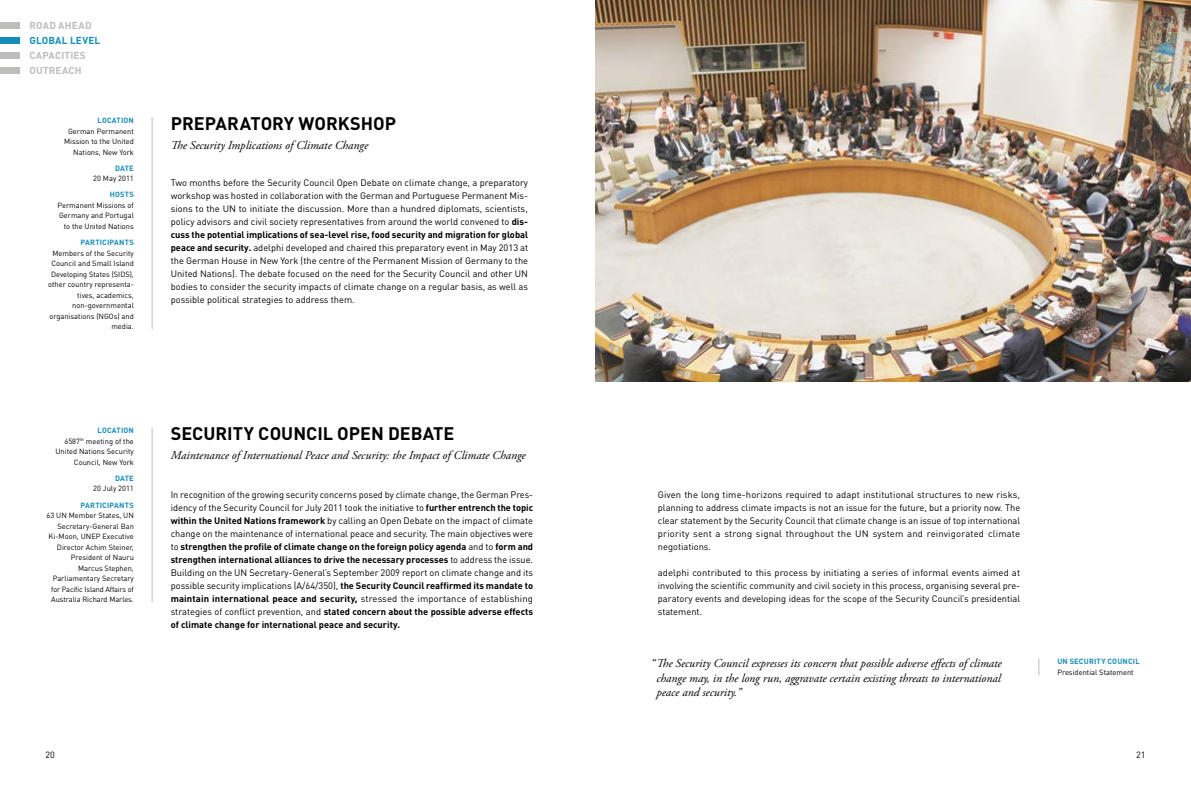
<style>
.page{position:relative;width:1191px;height:794px;background:#fff}
.page>*{position:absolute;margin:0;border:0;box-sizing:border-box;transform-origin:0 0}
.t1{font:700 18px "DIN Pro";color:#000}
.t2{font:italic 12px/14.4px "Adobe Garamond Pro";color:#000;text-align:justify}
.t3{font:700 10px/14.9px "DIN Pro";letter-spacing:.015em;color:#bebdbc}
.t4{font:700 10px "DIN Pro";letter-spacing:.015em;color:#158dba}
.t5{font:9.3px/13px "DIN Pro";color:#000;text-align:justify}
.t6{font:9px "DIN Pro";color:#000}
.t7{font:7.5px/10.5px "DIN Pro";color:#000;text-align:right}
.t8{font:700 7.5px "DIN Pro";letter-spacing:.02em;color:#158dba}
.s1{font-weight:700}
</style>
<div class="page">
<hr style="left:152px;top:117px;width:1px;height:212px;background:#bebdbc">
<hr style="left:152px;top:427px;width:1px;height:175px;background:#bebdbc">
<img style="left:595px;top:0;width:596px;height:381px">
<svg style="left:1038px;top:658px;width:1px;height:17px"></svg>
<div style="left:0;top:22px;width:20px;height:7px;background:#bebdbc"></div>
<div style="left:0;top:37px;width:20px;height:7px;background:#158dba"></div>
<div style="left:0;top:52px;width:20px;height:7px;background:#bebdbc"></div>
<div style="left:0;top:67px;width:20px;height:7px;background:#bebdbc"></div>
<p class="t3" style="left:30px;top:18px;width:64px">ROAD AHEAD</p>
<p class="t4" style="left:30px;top:34px;width:72px">GLOBAL LEVEL</p>
<p class="t3" style="left:30px;top:47px;width:58px">CAPACITIES<br>OUTREACH</p>
<p class="t8" style="left:98px;top:115px;width:10px">Location</p>
<p class="t7" style="left:64px;top:125px;width:71px">German Permanent<br>Mission to the United<br>Nations, New York</p>
<p class="t8" style="left:115px;top:163px;width:11px">Date</p>
<p class="t7" style="left:93px;top:173px;width:42px">20 May 2011</p>
<p class="t8" style="left:110px;top:190px;width:11px">Hosts</p>
<p class="t7" style="left:57px;top:200px;width:78px">Permanent Missions of<br>Germany and Portugal to the United Nations</p>
<p class="t8" style="left:80px;top:237px;width:11px">Participants</p>
<p class="t7" style="left:48px;top:247px;width:87px">Members of the Security<br>Council and Small Island<br>Developing States (SIDS), other country representa&shy;tives, academics, non-governmental organisations (NGOs) and media.</p>
<h1 class="t1" style="left:171px;top:111px;width:13px">preparatory</h1>
<h1 class="t1" style="left:298px;top:111px;width:29px">Worksho</h1>
<h1 class="t1" style="left:385px;top:111px;width:13px">P</h1>
<p class="t2" style="left:171px;top:138px;width:199px">The Security Implications of Climate Change</p>
<p class="t5" style="left:171px;top:176px;width:359px">Two months before the Security Council Open Debate on climate change, a preparatory workshop was hosted in collaboration with the German and Portuguese Permanent Mis&shy;sions to the UN to initiate the discussion. More than a hundred diplomats, scientists, policy advisors and civil society representatives from around the world convened to <span class="s1">dis&shy;cuss the potential implications of sea-level rise, food security and migration for global peace and security.</span> adelphi developed and chaired this preparatory event in May 2013 at the German House in New York (the centre of the Permanent Mission of Germany to the United Nations). The debate focused on the need for the Security Council and other UN bodies to consider the security impacts of climate change on a regular basis, as well as possible political strategies to address them.</p>
<p class="t8" style="left:98px;top:425px;width:10px">Location</p>
<p class="t7" style="left:64px;top:435px;width:71px">6587<sup>th</sup> meeting of the</p>
<p class="t7" style="left:55px;top:446px;width:80px">United Nations Security</p>
<p class="t7" style="left:74px;top:456px;width:61px">Council, New York</p>
<p class="t8" style="left:115px;top:473px;width:11px">Date</p>
<p class="t7" style="left:93px;top:483px;width:42px">20 July 2011</p>
<p class="t8" style="left:80px;top:500px;width:11px">Participants</p>
<p class="t7" style="left:47px;top:510px;width:89px">63 UN Member States, UN<br>Secretary-General Ban<br>Ki-Moon, UNEP Executive<br>Director Achim Steiner,<br>President of Nauru<br>Marcus Stephen,<br>Parliamentary Secretary for Pacific Island Affairs of<br>Australia Richard Marles.</p>
<h1 class="t1" style="left:171px;top:421px;width:22px">Security</h1>
<h1 class="t1" style="left:258px;top:421px;width:23px">Council</h1>
<h1 class="t1" style="left:337px;top:421px;width:24px">Open</h1>
<h1 class="t1" style="left:388px;top:421px;width:68px">DebatE</h1>
<p class="t2" style="left:171px;top:448px;width:356px">Maintenance of International Peace and Security: the Impact of Climate Change</p>
<p class="t5" style="left:171px;top:488px;width:364px">In recognition of the growing security concerns posed by climate change, the German Pres&shy;idency of the Security Council for July 2011 took the initiative to <span class="s1">further entrench the topic within the United Nations framework</span> by calling an Open Debate on the impact of climate change on the maintenance of international peace and security. The main objectives were to <span class="s1">strengthen the profile of climate change on the foreign policy agenda</span> and to <span class="s1">form and strengthen international alliances to drive the necessary processes</span> to address the issue.<br>Building on the UN Secretary-General’s September 2009 report on climate change and its possible security implications (A/64/350), <span class="s1">the Security Council reaffirmed its mandate to maintain international peace and security,</span> stressed the importance of establishing strategies of conflict prevention, and <span class="s1">stated concern about the possible adverse effects of climate change for international peace and security.</span></p>
<p class="t5" style="left:658px;top:488px;width:364px">Given the long time-horizons required to adapt institutional structures to new risks, planning to address climate impacts is not an issue for the future, but a priority now. The clear statement by the Security Council that climate change is an issue of top international priority sent a strong signal throughout the UN system and reinvigorated climate negotiations.</p>
<p class="t5" style="left:658px;top:566px;width:364px">adelphi contributed to this process by initiating a series of informal events aimed at involving the scientific community and civil society in this process, organising several pre&shy;paratory events and developing ideas for the scope of the Security Council’s presidential statement.</p>
<p class="t2" style="left:656px;top:657px;width:347px;text-indent:-6px">“The Security Council expresses its concern that possible adverse effects of climate change may, in the long run, aggravate certain existing threats to international peace and security.”</p>
<p class="t8" style="left:1057px;top:656px;width:23px">UN Security</p>
<p class="t8" style="left:1107px;top:656px;width:11px">Council</p>
<p class="t7" style="left:1057px;top:666px;width:78px">Presidential Statement</p>
<p class="t6" style="left:45px;top:749px;width:11px">20</p>
<p class="t6" style="left:1136px;top:749px;width:11px">21</p>
</div>
